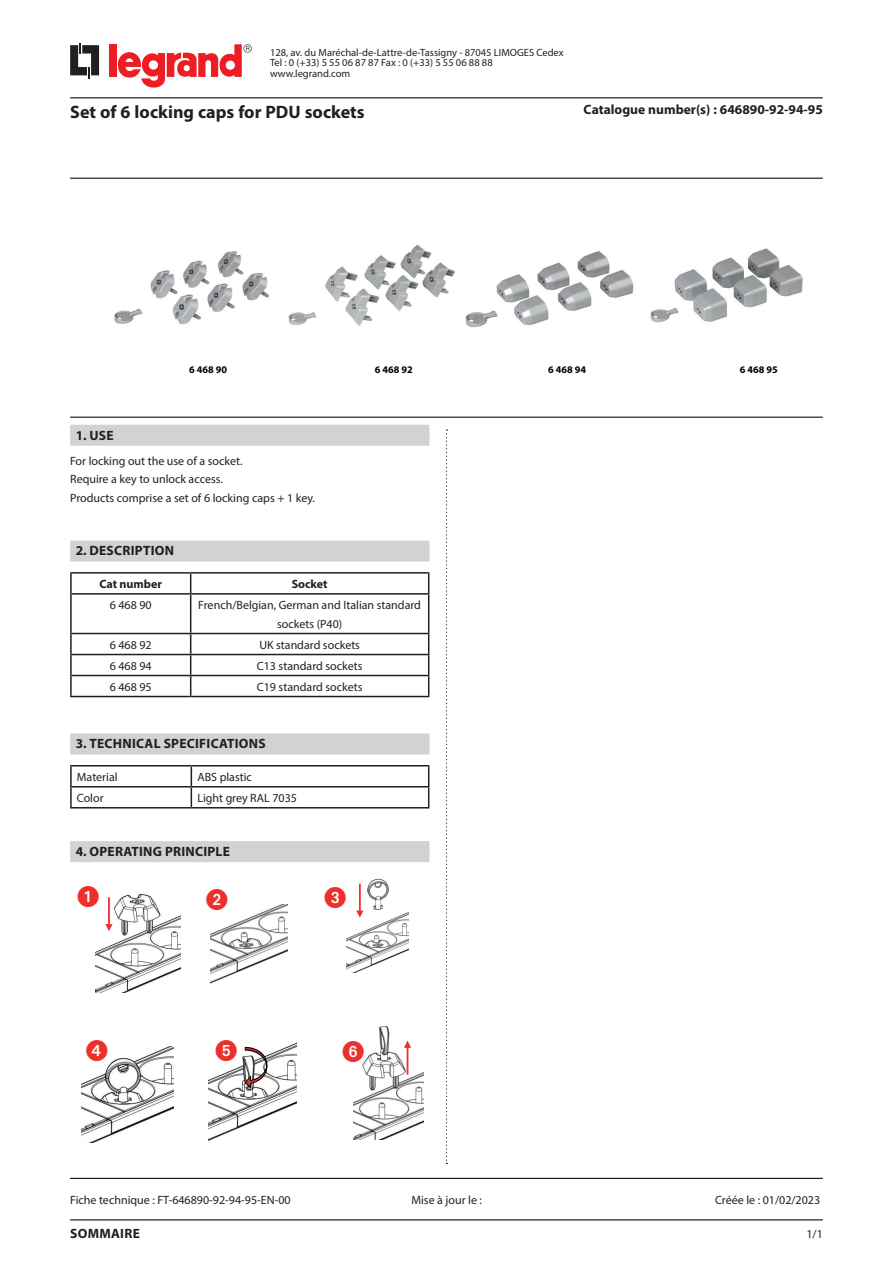
<style>
.page{position:relative;width:893px;height:1263px;background:#fff}
.page>*{position:absolute;margin:0;border:0;box-sizing:border-box;transform-origin:0 0}
.t1{font:21.6px "European Pi One";color:#ee302d}
.t2{font:700 18px "Myriad Pro";color:#231f20}
.t3{font:700 13.5px "Myriad Pro";letter-spacing:.02em;color:#231f20}
.t4{font:700 13.5px "Myriad Pro";color:#231f20}
.Texte_courant{font:12px "Myriad Pro";color:#231f20}
.Texte_courant-2{font:700 12px "Myriad Pro";color:#231f20}
.t5{font:10.5px/10.5px "Myriad Pro";color:#231f20}
.t6{font:700 10.2px "Myriad Pro";color:#000001}
</style>
<div class="page">
<svg style="left:70px;top:43px;width:29px;height:35px"></svg>
<div style="left:110px;top:44px;width:7px;height:33px;background:#ee1d23"></div>
<svg style="left:118px;top:44px;width:134px;height:44px"></svg>
<hr style="left:70px;top:97px;width:753px;height:1px;background:#231f20">
<hr style="left:70px;top:178px;width:753px;height:1px;background:#231f20">
<hr style="left:70px;top:417px;width:753px;height:1px;background:#231f20">
<hr style="left:70px;top:1219px;width:753px;height:1px;background:#231f20">
<svg style="left:446px;top:429px;width:1px;height:735px"></svg>
<hr style="left:70px;top:1178px;width:753px;height:1px;background:#231f20">
<div style="left:70px;top:425px;width:359px;height:21px;background:#d1d2d4"></div>
<div style="left:70px;top:541px;width:359px;height:21px;background:#d1d2d4"></div>
<div style="left:70px;top:733px;width:359px;height:21px;background:#d1d2d4"></div>
<div style="left:70px;top:841px;width:359px;height:21px;background:#d1d2d4"></div>
<hr style="left:70px;top:572px;width:121px;height:2px;background:#231f20">
<svg style="left:70px;top:574px;width:2px;height:19px"></svg>
<hr style="left:191px;top:572px;width:238px;height:2px;background:#231f20">
<svg style="left:190px;top:574px;width:1px;height:19px"></svg>
<svg style="left:428px;top:574px;width:1px;height:19px"></svg>
<hr style="left:70px;top:593px;width:121px;height:2px;background:#231f20">
<hr style="left:70px;top:595px;width:2px;height:38px;background:#231f20">
<hr style="left:191px;top:593px;width:238px;height:2px;background:#231f20">
<hr style="left:190px;top:595px;width:1px;height:38px;background:#231f20">
<hr style="left:428px;top:595px;width:1px;height:38px;background:#231f20">
<hr style="left:70px;top:633px;width:121px;height:1px;background:#231f20">
<hr style="left:70px;top:634px;width:2px;height:20px;background:#231f20">
<hr style="left:191px;top:633px;width:238px;height:1px;background:#231f20">
<hr style="left:70px;top:654px;width:121px;height:1px;background:#231f20">
<hr style="left:70px;top:655px;width:2px;height:20px;background:#231f20">
<hr style="left:191px;top:654px;width:238px;height:1px;background:#231f20">
<hr style="left:70px;top:675px;width:121px;height:1px;background:#231f20">
<hr style="left:70px;top:676px;width:2px;height:20px;background:#231f20">
<hr style="left:191px;top:675px;width:238px;height:1px;background:#231f20">
<svg style="left:190px;top:634px;width:1px;height:62px"></svg>
<svg style="left:428px;top:634px;width:1px;height:62px"></svg>
<hr style="left:70px;top:696px;width:121px;height:1px;background:#231f20">
<hr style="left:191px;top:696px;width:238px;height:1px;background:#231f20">
<hr style="left:70px;top:765px;width:121px;height:1px;background:#231f20">
<hr style="left:70px;top:766px;width:2px;height:20px;background:#231f20">
<hr style="left:191px;top:765px;width:238px;height:1px;background:#231f20">
<hr style="left:70px;top:786px;width:121px;height:1px;background:#231f20">
<hr style="left:70px;top:787px;width:2px;height:20px;background:#231f20">
<hr style="left:191px;top:786px;width:238px;height:1px;background:#231f20">
<svg style="left:191px;top:766px;width:1px;height:41px"></svg>
<svg style="left:428px;top:766px;width:1px;height:41px"></svg>
<hr style="left:70px;top:807px;width:121px;height:1px;background:#231f20">
<hr style="left:191px;top:807px;width:238px;height:1px;background:#231f20">
<img style="left:95px;top:893px;width:85px;height:100px">
<hr style="left:108px;top:897px;width:2px;height:28px;background:#ee302d">
<svg style="left:105px;top:924px;width:8px;height:7px"></svg>
<img style="left:211px;top:904px;width:76px;height:80px">
<img style="left:81px;top:1047px;width:93px;height:96px">
<img style="left:346px;top:878px;width:62px;height:94px">
<hr style="left:359px;top:884px;width:2px;height:28px;background:#ee302d">
<svg style="left:356px;top:910px;width:7px;height:8px"></svg>
<img style="left:209px;top:1043px;width:87px;height:98px">
<svg style="left:244px;top:1046px;width:24px;height:43px"></svg>
<img style="left:354px;top:1026px;width:70px;height:114px">
<svg style="left:404px;top:1040px;width:7px;height:35px"></svg>
<img style="left:114px;top:244px;width:689px;height:84px">
<p class="t5" style="left:270px;top:47px;width:295px">128, av. du Maréchal-de-Lattre-de-Tassigny - 87045 LIMOGES Cedex<br>Tel : 0 (+33) 5 55 06 87 87 Fax : 0 (+33) 5 55 06 88 88 www.legrand.com</p>
<h2 class="t2" style="left:70px;top:100px;width:296px">Set of 6 locking caps for PDU sockets</h2>
<p class="t4" style="left:584px;top:101px;width:241px">Catalogue number(s) : 646890-92-94-95</p>
<p class="t6" style="left:189px;top:363px;width:39px">6 468 90</p>
<p class="t6" style="left:375px;top:363px;width:39px">6 468 92</p>
<p class="t6" style="left:548px;top:363px;width:39px">6 468 94</p>
<p class="t6" style="left:740px;top:363px;width:39px">6 468 95</p>
<p class="t3" style="left:76px;top:426px;width:39px">1. USE</p>
<p class="Texte_courant" style="left:70px;top:453px;width:174px">For locking out the use of a socket.</p>
<p class="Texte_courant" style="left:70px;top:472px;width:154px">Require a key to unlock access.</p>
<p class="Texte_courant" style="left:70px;top:490px;width:246px">Products comprise a set of 6 locking caps + 1 key.</p>
<p class="t3" style="left:76px;top:542px;width:100px">2. DESCRIPTION</p>
<p class="Texte_courant-2" style="left:100px;top:576px;width:64px">Cat number</p>
<p class="Texte_courant-2" style="left:292px;top:576px;width:38px">Socket</p>
<p class="Texte_courant" style="left:110px;top:597px;width:44px">6 468 90</p>
<p class="Texte_courant" style="left:198px;top:597px;width:224px">French/Belgian, German and Italian standard</p>
<p class="Texte_courant" style="left:277px;top:616px;width:67px">sockets (P40)</p>
<p class="Texte_courant" style="left:110px;top:637px;width:44px">6 468 92</p>
<p class="Texte_courant" style="left:259px;top:637px;width:102px">UK standard sockets</p>
<p class="Texte_courant" style="left:110px;top:658px;width:44px">6 468 94</p>
<p class="Texte_courant" style="left:257px;top:658px;width:107px">C13 standard sockets</p>
<p class="Texte_courant" style="left:110px;top:679px;width:44px">6 468 95</p>
<p class="Texte_courant" style="left:257px;top:679px;width:107px">C19 standard sockets</p>
<p class="t3" style="left:76px;top:735px;width:192px">3. TECHNICAL SPECIFICATIONS</p>
<p class="Texte_courant" style="left:77px;top:769px;width:42px">Material</p>
<p class="Texte_courant" style="left:197px;top:769px;width:56px">ABS plastic</p>
<p class="Texte_courant" style="left:77px;top:790px;width:28px">Color</p>
<p class="Texte_courant" style="left:197px;top:790px;width:101px">Light grey RAL 7035</p>
<p class="t3" style="left:76px;top:843px;width:156px">4. OPERATING PRINCIPLE</p>
<p class="t1" style="left:78px;top:884px;width:23px">1</p>
<p class="t1" style="left:206px;top:887px;width:23px">2</p>
<p class="t1" style="left:324px;top:886px;width:23px">3</p>
<p class="t1" style="left:86px;top:1038px;width:23px">4</p>
<p class="t1" style="left:215px;top:1038px;width:23px">5</p>
<p class="t1" style="left:343px;top:1040px;width:23px">6</p>
<p class="Texte_courant" style="left:70px;top:1192px;width:222px">Fiche technique : FT-646890-92-94-95-EN-00</p>
<p class="Texte_courant" style="left:411px;top:1192px;width:72px">Mise à jour le :</p>
<p class="Texte_courant" style="left:715px;top:1192px;width:107px">Créée le : 01/02/2023</p>
<p class="t3" style="left:70px;top:1224px;width:71px">SOMMAIRE</p>
<p class="Texte_courant" style="left:806px;top:1226px;width:18px">1/1</p>
</div>
